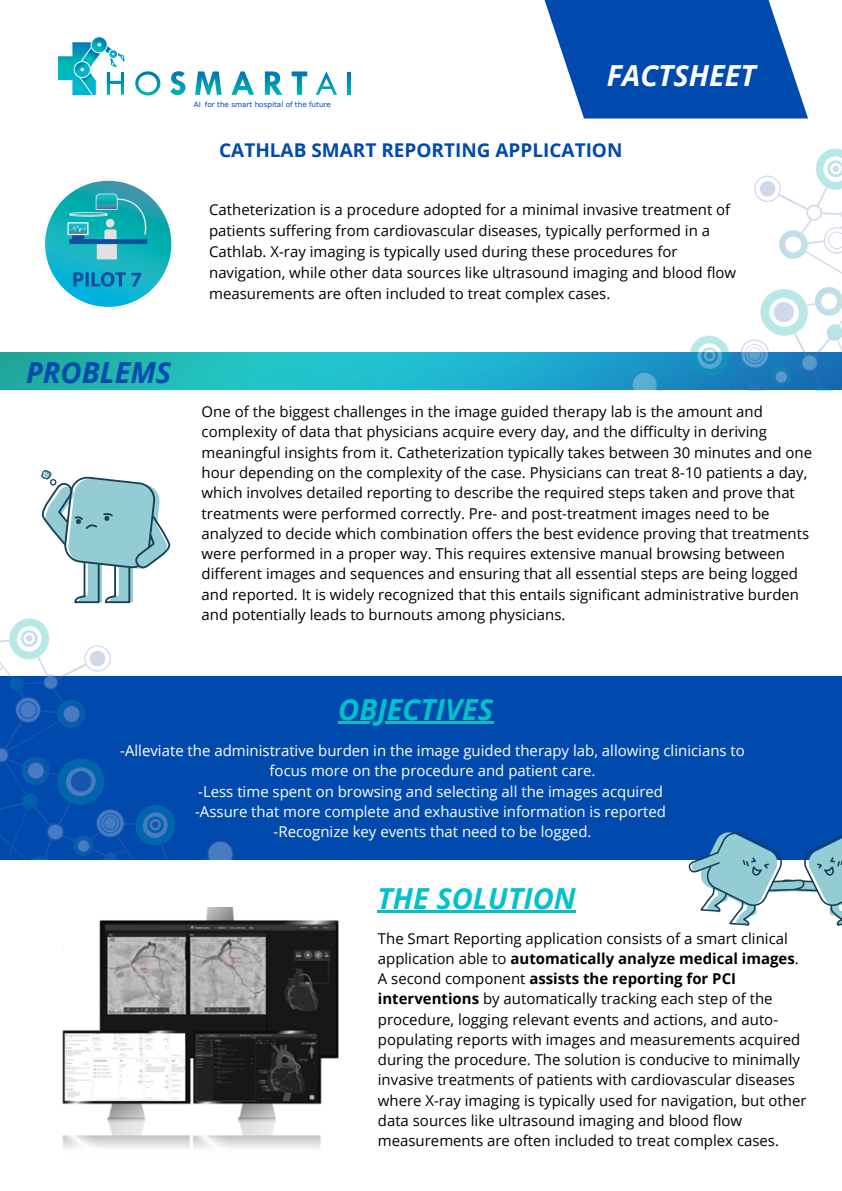
<style>
.page{position:relative;width:842px;height:1191px;background:#fff}
.page>*{position:absolute;margin:0;border:0;box-sizing:border-box;transform-origin:0 0}
.t1{font:italic 700 29px "Open Sans";color:#00c2cb}
.t2{font:italic 700 29px "Open Sans";color:#fff}
.t3{font:italic 700 29px "Open Sans";color:#004aad}
.t4{font:700 19px "Open Sans";color:#004aad}
.t5{font:15px/20.2px "Open Sans";color:#000}
.t6{font:15px/20.2px "Open Sans";color:#fff;text-align:center}
.t7{font:7.2px "DejaVu Sans";color:#0047ba}
.s1{font-weight:700}
</style>
<div class="page">
<div style="left:0;top:675px;width:842px;height:184px;background:#004aad"></div>
<img style="left:0;top:352px;width:612px;height:38px">
<img style="left:612px;top:118px;width:230px;height:272px">
<img style="left:0;top:618px;width:253px;height:241px">
<svg style="left:135px;top:71px;width:25px;height:24px"></svg>
<svg style="left:170px;top:71px;width:16px;height:24px"></svg>
<svg style="left:195px;top:71px;width:27px;height:24px"></svg>
<svg style="left:231px;top:71px;width:23px;height:24px"></svg>
<svg style="left:265px;top:71px;width:17px;height:24px"></svg>
<svg style="left:292px;top:71px;width:15px;height:24px"></svg>
<svg style="left:316px;top:71px;width:21px;height:24px"></svg>
<svg style="left:58px;top:36px;width:67px;height:60px"></svg>
<svg style="left:544px;top:0;width:264px;height:118px;fill:#004aad"></svg>
<svg style="left:41px;top:470px;width:130px;height:134px"></svg>
<svg style="left:686px;top:832px;width:156px;height:95px"></svg>
<img style="left:44px;top:179px;width:130px;height:129px">
<img style="left:62px;top:907px;width:277px;height:242px">
<hr style="left:338px;top:721px;width:155px;height:3px;background:#00c2cb">
<hr style="left:377px;top:910px;width:199px;height:2px;background:#00c2cb">
<p class="t7" style="left:194px;top:101px;width:139px">AI for the smart hospital of the future</p>
<h1 class="t2" style="left:607px;top:55px;width:151px">FACTSHEET</h1>
<p class="t4" style="left:219px;top:137px;width:405px">CATHLAB SMART REPORTING APPLICATION</p>
<h1 class="t3" style="left:26px;top:352px;width:147px">PROBLEMS</h1>
<p class="t5" style="left:209px;top:199px;width:528px;line-height:20.8px">Catheterization is a procedure adopted for a minimal invasive treatment of patients suffering from cardiovascular diseases, typically performed in a Cathlab. X-ray imaging is typically used during these procedures for navigation, while other data sources like ultrasound imaging and blood flow measurements are often included to treat complex cases.</p>
<p class="t5" style="left:202px;top:401px;width:612px">One of the biggest challenges in the image guided therapy lab is the amount and complexity of data that physicians acquire every day, and the difficulty in deriving meaningful insights from it. Catheterization typically takes between 30 minutes and one hour depending on the complexity of the case. Physicians can treat 8-10 patients a day, which involves detailed reporting to describe the required steps taken and prove that treatments were performed correctly. Pre- and post-treatment images need to be analyzed to decide which combination offers the best evidence proving that treatments were performed in a proper way. This requires extensive manual browsing between different images and sequences and ensuring that all essential steps are being logged and reported. It is widely recognized that this entails significant administrative burden and potentially leads to burnouts among physicians.</p>
<h1 class="t1" style="left:338px;top:689px;width:157px">OBJECTIVES</h1>
<p class="t6" style="left:120px;top:740px;width:626px">-Alleviate the administrative burden in the image guided therapy lab, allowing clinicians to focus more on the procedure and patient care.<br>-Less time spent on browsing and selecting all the images acquired<br>-Assure that more complete and exhaustive information is reported<br>-Recognize key events that need to be logged.</p>
<h1 class="t1" style="left:377px;top:877px;width:200px">THE SOLUTION</h1>
<p class="t5" style="left:378px;top:927px;width:430px">The Smart Reporting application consists of a smart clinical application able to <span class="s1">automatically analyze medical images</span>.<br>A second component <span class="s1">assists the reporting for PCI interventions</span> by automatically tracking each step of the procedure, logging relevant events and actions, and auto&shy;populating reports with images and measurements acquired during the procedure. The solution is conducive to minimally invasive treatments of patients with cardiovascular diseases where X-ray imaging is typically used for navigation, but other data sources like ultrasound imaging and blood flow measurements are often included to treat complex cases.</p>
</div>
